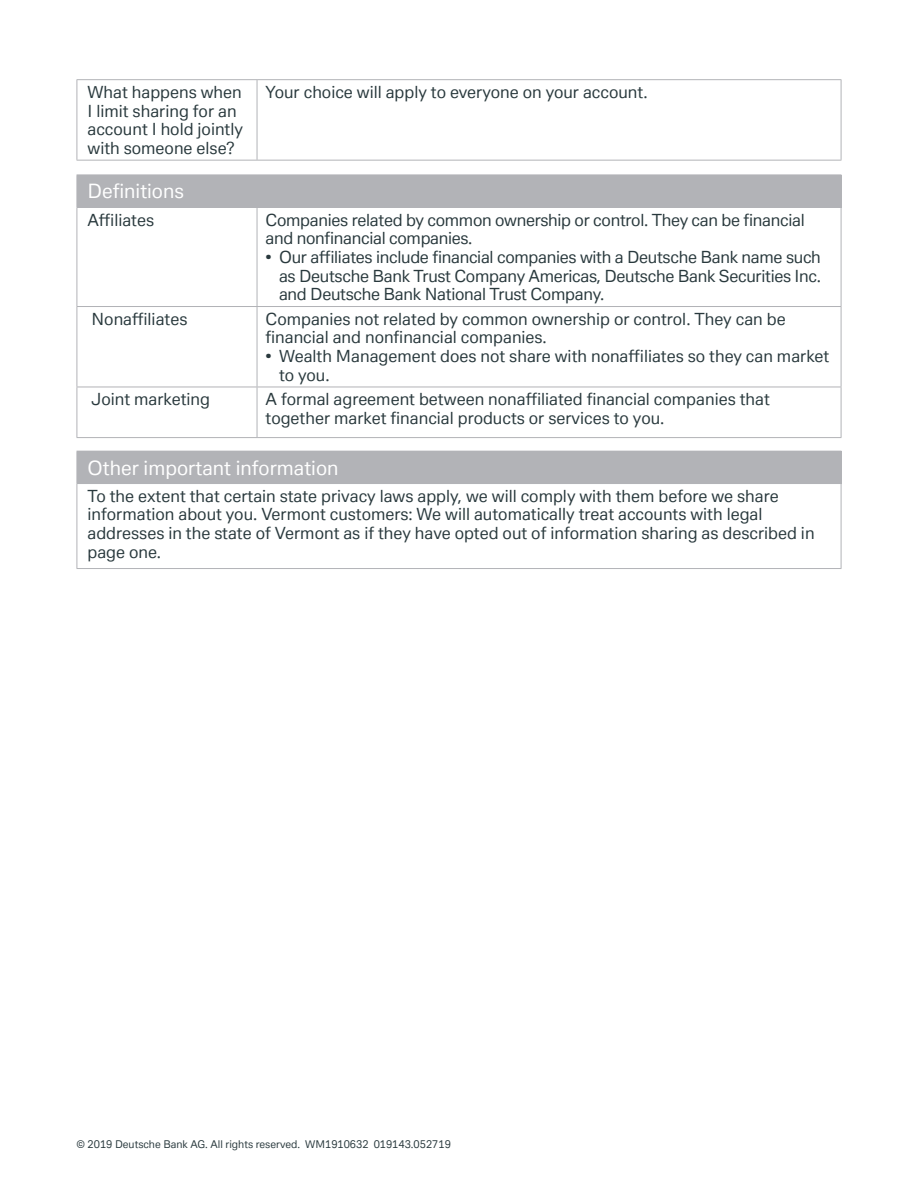
<style>
.page{position:relative;width:918px;height:1188px;background:#fff}
.page>*{position:absolute;margin:0;border:0;box-sizing:border-box;transform-origin:0 0}
.t1{font:19.5px "Deutsche Bank Text";color:#fff}
.t2{font:16.5px/18.8px "Deutsche Bank Text";color:#29393d}
.t3{font:10.5px "Deutsche Bank Text";color:#29393d}
</style>
<div class="page">
<hr style="left:77px;top:79px;width:180px;height:1px;background:#b2b3b7">
<hr style="left:77px;top:80px;width:1px;height:80px;background:#b2b3b7">
<hr style="left:257px;top:79px;width:584px;height:1px;background:#b2b3b7">
<hr style="left:257px;top:80px;width:1px;height:80px;background:#b2b3b7">
<hr style="left:841px;top:80px;width:1px;height:80px;background:#b2b3b7">
<hr style="left:77px;top:160px;width:180px;height:1px;background:#b2b3b7">
<hr style="left:257px;top:160px;width:584px;height:1px;background:#b2b3b7">
<div style="left:77px;top:175px;width:764px;height:32px;background:#b2b3b7"></div>
<hr style="left:77px;top:207px;width:180px;height:1px;background:#b2b3b7">
<hr style="left:841px;top:175px;width:1px;height:32px;background:#b2b3b7">
<hr style="left:841px;top:207px;width:1px;height:99px;background:#b2b3b7">
<hr style="left:77px;top:307px;width:1px;height:80px;background:#b2b3b7">
<hr style="left:257px;top:306px;width:584px;height:1px;background:#b2b3b7">
<hr style="left:257px;top:307px;width:1px;height:80px;background:#b2b3b7">
<hr style="left:841px;top:307px;width:1px;height:80px;background:#b2b3b7">
<hr style="left:77px;top:387px;width:180px;height:1px;background:#b2b3b7">
<hr style="left:77px;top:387px;width:1px;height:50px;background:#b2b3b7">
<hr style="left:257px;top:387px;width:584px;height:1px;background:#b2b3b7">
<hr style="left:257px;top:387px;width:1px;height:50px;background:#b2b3b7">
<hr style="left:841px;top:387px;width:1px;height:50px;background:#b2b3b7">
<hr style="left:77px;top:437px;width:180px;height:1px;background:#b2b3b7">
<hr style="left:257px;top:437px;width:584px;height:1px;background:#b2b3b7">
<hr style="left:77px;top:208px;width:1px;height:98px;background:#b2b3b7">
<hr style="left:257px;top:208px;width:1px;height:98px;background:#b2b3b7">
<hr style="left:77px;top:306px;width:180px;height:1px;background:#b2b3b7">
<div style="left:77px;top:451px;width:764px;height:33px;background:#b2b3b7"></div>
<hr style="left:841px;top:452px;width:1px;height:31px;background:#b2b3b7">
<hr style="left:77px;top:484px;width:1px;height:84px;background:#b2b3b7">
<hr style="left:841px;top:484px;width:1px;height:84px;background:#b2b3b7">
<hr style="left:77px;top:568px;width:764px;height:1px;background:#b2b3b7">
<p class="t2" style="left:88px;top:82px;width:157px">What happens when<br>I limit sharing for an account I hold jointly with someone else?</p>
<p class="t2" style="left:266px;top:82px;width:384px">Your choice will apply to everyone on your account.</p>
<p class="t1" style="left:88px;top:179px;width:98px">Definitions</p>
<p class="t2" style="left:88px;top:210px;width:68px">Affiliates</p>
<p class="t2" style="left:266px;top:210px;width:541px">Companies related by common ownership or control. They can be financial and nonfinancial companies.</p>
<p class="t2" style="left:279px;top:247px;width:544px;text-align:justify;text-indent:-13px">• Our affiliates include financial companies with a Deutsche Bank name such as Deutsche Bank Trust Company Americas, Deutsche Bank Securities Inc. and Deutsche Bank National Trust Company.</p>
<p class="t2" style="left:92px;top:309px;width:97px">Nonaffiliates</p>
<p class="t2" style="left:266px;top:309px;width:522px">Companies not related by common ownership or control. They can be financial and nonfinancial companies.</p>
<p class="t2" style="left:279px;top:347px;width:552px;text-indent:-13px">• Wealth Management does not share with nonaffiliates so they can market to you.</p>
<p class="t2" style="left:92px;top:389px;width:120px">Joint marketing</p>
<p class="t2" style="left:266px;top:389px;width:506px">A formal agreement between nonaffiliated financial companies that together market financial products or services to you.</p>
<p class="t1" style="left:88px;top:455px;width:252px">Other important information</p>
<p class="t2" style="left:88px;top:486px;width:729px">To the extent that certain state privacy laws apply, we will comply with them before we share information about you. Vermont customers: We will automatically treat accounts with legal addresses in the state of Vermont as if they have opted out of information sharing as described in page one.</p>
<p class="t3" style="left:77px;top:1138px;width:376px">© 2019 Deutsche Bank AG. All rights reserved. WM1910632 019143.052719</p>
</div>
